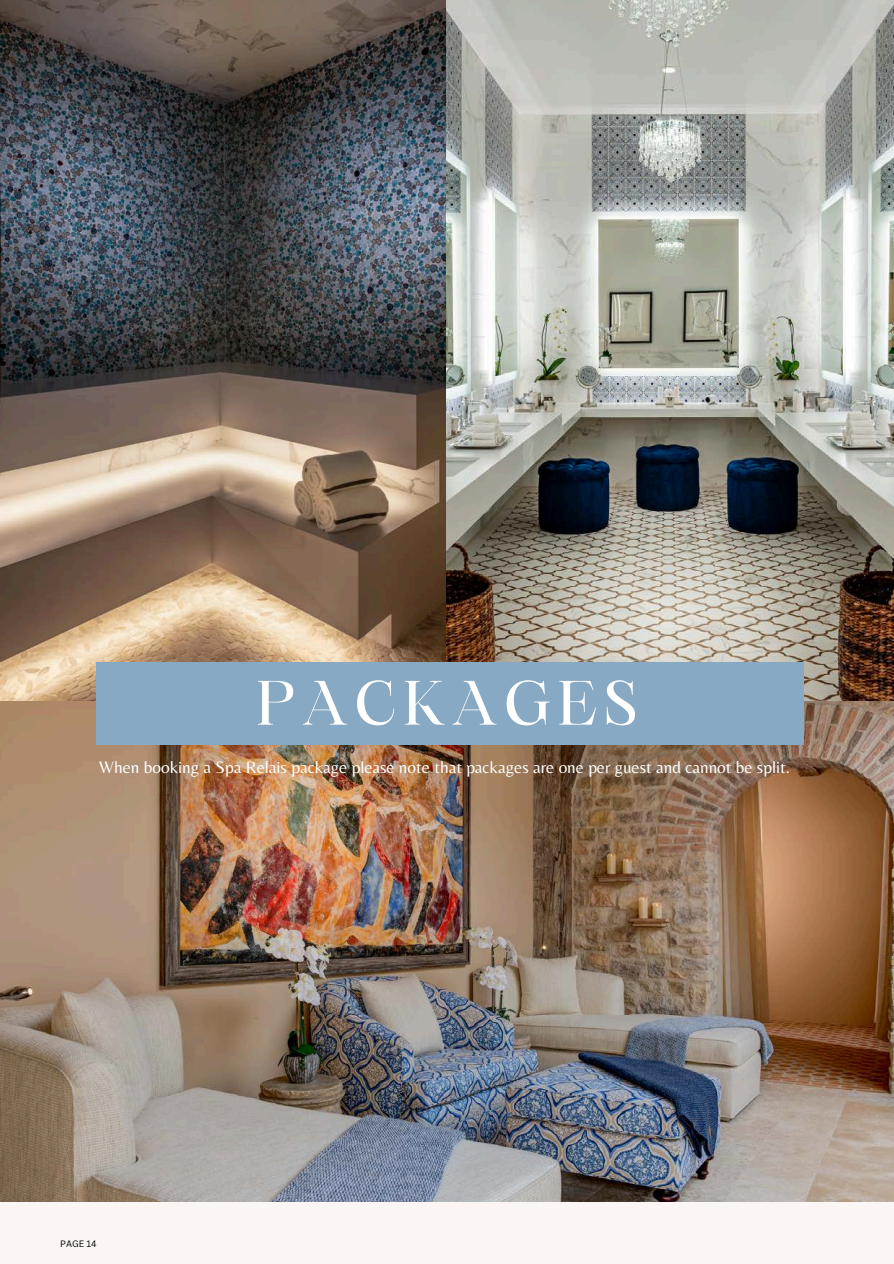
<style>
.page{position:relative;width:894px;height:1264px;background:#fff}
.page>*{position:absolute;margin:0;border:0;box-sizing:border-box;transform-origin:0 0}
.t1{font:60px "Maharlika";letter-spacing:.105em;color:#fff}
.t2{font:17.25px "Belleza";color:#fff}
.t3{font:9px "Canva Sans";color:#000}
</style>
<div class="page">
<div style="left:0;top:0;width:893px;height:1263px;background:#fbf6f3"></div>
<img style="left:0;top:700px;width:893px;height:501px">
<img style="left:0;top:0;width:893px;height:700px">
<div style="left:97px;top:663px;width:707px;height:82px;background:#88a9c3"></div>
<p class="t1" style="left:256px;top:678px;width:383px">PACKAGES</p>
<p class="t2" style="left:99px;top:756px;width:692px">When booking a Spa Relais package please note that packages are one per guest and cannot be split.</p>
<h2 class="t3" style="left:60px;top:1237px;width:38px">PAGE 14</h2>
</div>
